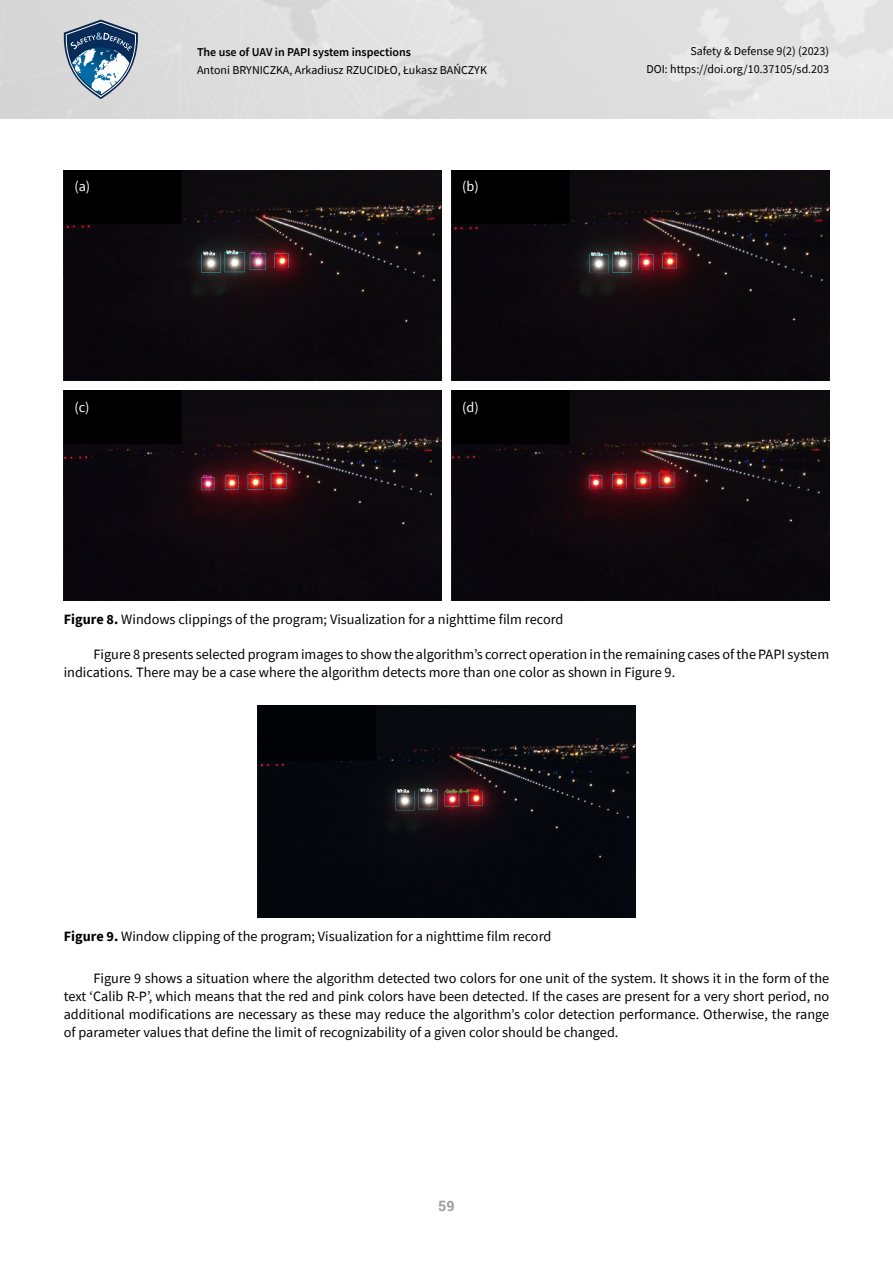
<style>
.page{position:relative;width:893px;height:1263px;background:#fff}
.page>*{position:absolute;margin:0;border:0;box-sizing:border-box;transform-origin:0 0}
.t1{font:14.25px/18px "Source Sans Pro";color:#000}
.t2{font:14.25px "Source Sans Pro";color:#fff}
.t3{font:700 14.25px "Roboto";color:#9c9e9f}
.t4{font:12px/18px "Source Sans Pro";color:#000;text-align:right}
.t5{font:600 12px "Source Sans Pro";color:#000}
.s1{font-weight:700}
</style>
<div class="page">
<svg style="left:64px;top:20px;width:74px;height:79px;background:#7d94aa"></svg>
<img style="left:257px;top:705px;width:379px;height:212px">
<img style="left:64px;top:170px;width:377px;height:210px">
<img style="left:451px;top:170px;width:378px;height:210px">
<img style="left:64px;top:391px;width:377px;height:210px">
<img style="left:451px;top:391px;width:378px;height:210px">
<p class="t2" style="left:74px;top:178px;width:17px">(a)</p>
<p class="t2" style="left:74px;top:398px;width:17px">(c)</p>
<p class="t5" style="left:197px;top:44px;width:215px">The use of UAV in PAPI system inspections</p>
<p class="t4" style="left:197px;top:61px;width:291px">Antoni BRYNICZKA, Arkadiusz RZUCIDŁO, Łukasz BAŃCZYK</p>
<p class="t2" style="left:462px;top:178px;width:18px">(b)</p>
<p class="t2" style="left:462px;top:398px;width:18px">(d)</p>
<p class="t1" style="left:64px;top:610px;width:501px"><span class="s1">Figure 8.</span> Windows clippings of the program; Visualization for a nighttime film record</p>
<p class="t4" style="left:646px;top:42px;width:184px">Safety &amp; Defense 9(2) (2023)<br>DOI: https://doi.org/10.37105/sd.203</p>
<p class="t1" style="left:64px;top:645px;width:767px;text-indent:30px">Figure 8 presents selected program images to show the algorithm’s correct operation in the remaining cases ofthe PAPI system indications. There may be a case where the algorithm detects more than one color as shown in Figure 9.</p>
<p class="t1" style="left:64px;top:927px;width:489px"><span class="s1">Figure 9.</span> Window clipping of the program; Visualization for a nighttime film record</p>
<p class="t1" style="left:64px;top:969px;width:767px;text-align:justify;text-indent:30px">Figure 9 shows a situation where the algorithm detected two colors for one unit of the system. It shows it in the form of the text ‘Calib R-P’, which means that the red and pink colors have been detected. If the cases are present for a very short period, no additional modifications are necessary as these may reduce the algorithm’s color detection performance. Otherwise, the range of parameter values that define the limit of recognizability of a given color should be changed.</p>
<p class="t3" style="left:438px;top:1196px;width:18px">59</p>
</div>
